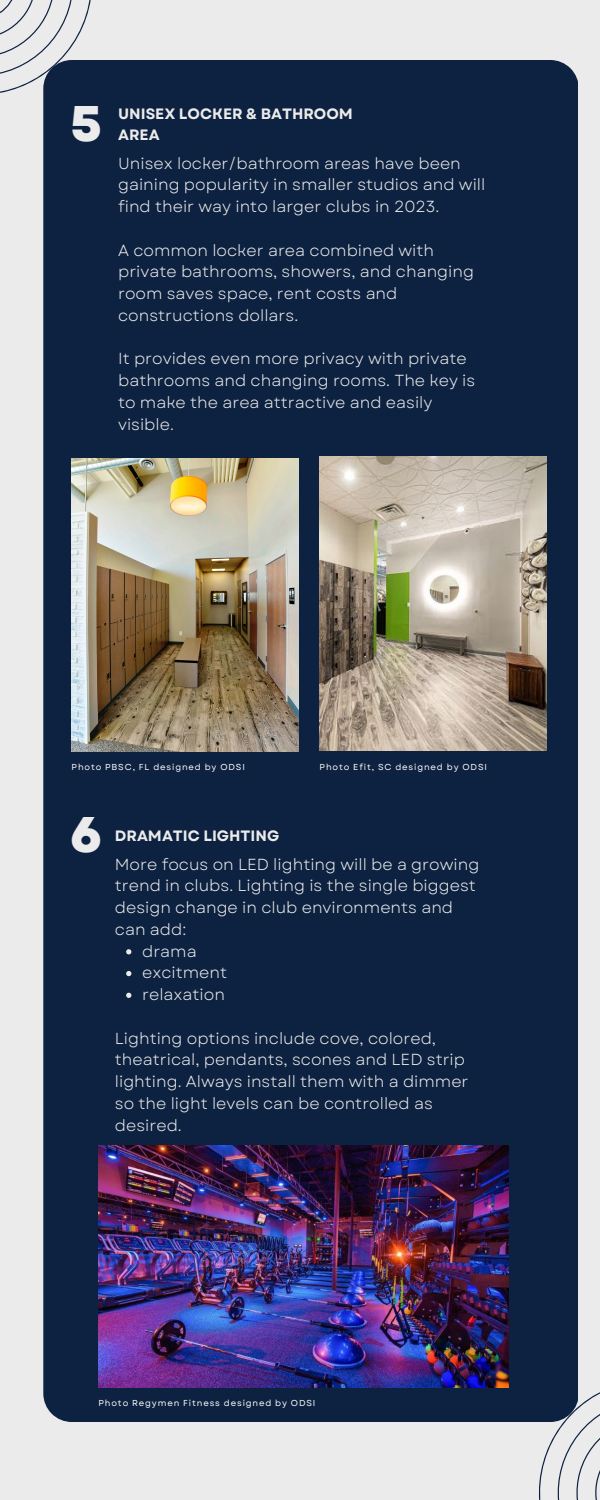
<style>
.page{position:relative;width:600px;height:1500px;background:#ebebeb}
.page>*{position:absolute;margin:0;border:0;box-sizing:border-box;transform-origin:0 0}
.t1{font:800 50px "Garet";color:#ebebeb}
.t2{font:16px/21.8px "Garet";color:#ebebeb}
.t3{font:700 15px/21px "Garet";color:#ebebeb}
.t4{font:8.6px "Garet";letter-spacing:.1em;color:#fefefe}
</style>
<div class="page">
<div style="left:43px;top:60px;width:535px;height:1361px;background:#0d2140"></div>
<img style="left:72px;top:458px;width:227px;height:294px">
<img style="left:99px;top:1146px;width:409px;height:242px">
<svg style="left:0;top:0;width:91px;height:95px"></svg>
<svg style="left:504px;top:1388px;width:96px;height:112px"></svg>
<img style="left:320px;top:457px;width:227px;height:293px">
<svg style="left:126px;top:949px;width:5px;height:5px"></svg>
<svg style="left:126px;top:971px;width:5px;height:5px"></svg>
<svg style="left:126px;top:993px;width:5px;height:5px"></svg>
<h1 class="t1" style="left:71px;top:87px;width:33px">5</h1>
<p class="t3" style="left:118px;top:103px;width:236px">UNISEX LOCKER &amp; BATHROOM<br>AREA</p>
<p class="t2" style="left:118px;top:152px;width:369px">Unisex locker/bathroom areas have been gaining popularity in smaller studios and will find their way into larger clubs in 2023.</p>
<p class="t2" style="left:118px;top:239px;width:357px">A common locker area combined with private bathrooms, showers, and changing room saves space, rent costs and constructions dollars.</p>
<p class="t2" style="left:118px;top:348px;width:359px">It provides even more privacy with private bathrooms and changing rooms. The key is to make the area attractive and easily visible.</p>
<p class="t4" style="left:72px;top:761px;width:175px">Photo PBSC, FL designed by ODSI</p>
<p class="t4" style="left:320px;top:761px;width:169px">Photo Efit, SC designed by ODSI</p>
<h1 class="t1" style="left:70px;top:799px;width:34px">6</h1>
<p class="t3" style="left:115px;top:825px;width:166px">DRAMATIC LIGHTING</p>
<p class="t2" style="left:115px;top:853px;width:366px">More focus on LED lighting will be a growing trend in clubs. Lighting is the single biggest design change in club environments and can add:</p>
<p class="t2" style="left:142px;top:940px;width:87px">drama excitment relaxation</p>
<p class="t2" style="left:115px;top:1027px;width:355px">Lighting options include cove, colored, theatrical, pendants, scones and LED strip lighting. Always install them with a dimmer so the light levels can be controlled as desired.</p>
<p class="t4" style="left:99px;top:1397px;width:218px">Photo Regymen Fitness designed by ODSI</p>
</div>
